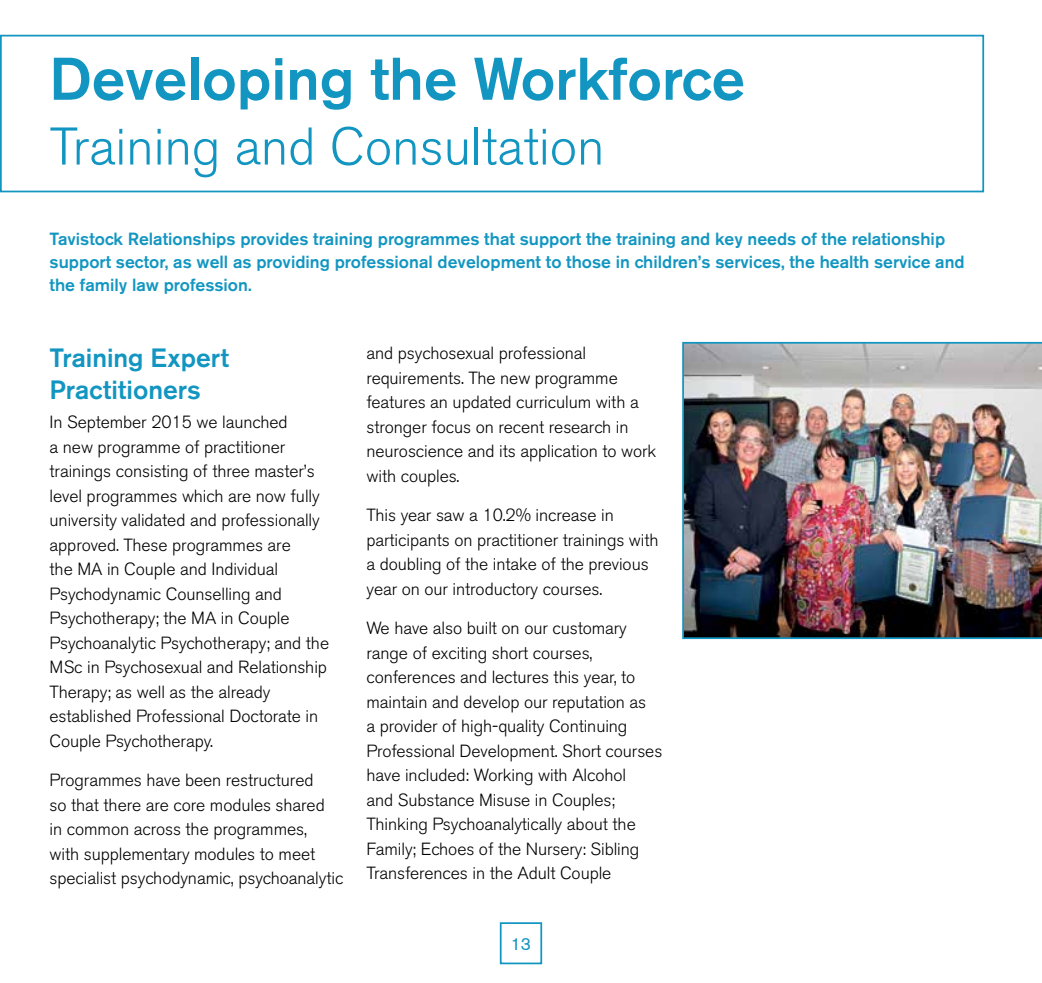
<style>
.page{position:relative;width:1042px;height:983px;background:#fff}
.page>*{position:absolute;margin:0;border:0;box-sizing:border-box;transform-origin:0 0}
.t1{font:500 59.5px "Akzidenz Grotesk BE";color:#1296c1}
.t2{font:300 52.5px "Akzidenz Grotesk BE";color:#1296c1}
.t3{font:500 26.25px/31.5px "Akzidenz Grotesk BE";color:#1296c1}
.t4{font:300 17.5px/24.5px "Akzidenz Grotesk BE";letter-spacing:-.005em;color:#000}
.t5{font:500 17.5px/22.8px "Akzidenz Grotesk BE";color:#1296c1}
.t6{font:17.5px "Akzidenz Grotesk BE";color:#1296c1}
</style>
<div class="page">
<div style="left:500px;top:922px;width:42px;height:42px;border:2px solid #1296c1"></div>
<div style="left:0;top:35px;width:984px;height:157px;border:2px solid #1296c1"></div>
<img style="left:682px;top:342px;width:360px;height:297px">
<h1 class="t1" style="left:50px;top:42px;width:697px">Developing the Workforce</h1>
<h2 class="t2" style="left:50px;top:117px;width:556px">Training and Consultation</h2>
<p class="t5" style="left:50px;top:227px;width:916px">Tavistock Relationships provides training programmes that support the training and key needs of the relationship support sector, as well as providing professional development to those in children’s services, the health service and the family law profession.</p>
<h3 class="t3" style="left:50px;top:342px;width:181px">Training Expert<br>Practitioners</h3>
<p class="t4" style="left:50px;top:410px;width:281px">In September 2015 we launched<br>a new programme of practitioner trainings consisting of three master’s level programmes which are now fully university validated and professionally approved. These programmes are<br>the MA in Couple and Individual Psychodynamic Counselling and Psychotherapy; the MA in Couple Psychoanalytic Psychotherapy; and the MSc in Psychosexual and Relationship Therapy; as well as the already established Professional Doctorate in Couple Psychotherapy.</p>
<p class="t4" style="left:50px;top:768px;width:295px">Programmes have been restructured<br>so that there are core modules shared<br>in common across the programmes,<br>with supplementary modules to meet specialist psychodynamic, psychoanalytic</p>
<p class="t4" style="left:366px;top:341px;width:291px">and psychosexual professional requirements. The new programme features an updated curriculum with a stronger focus on recent research in neuroscience and its application to work with couples.</p>
<p class="t4" style="left:366px;top:503px;width:294px">This year saw a 10.2% increase in participants on practitioner trainings with a doubling of the intake of the previous year on our introductory courses.</p>
<p class="t4" style="left:366px;top:616px;width:297px">We have also built on our customary range of exciting short courses, conferences and lectures this year, to maintain and develop our reputation as<br>a provider of high-quality Continuing Professional Development. Short courses have included: Working with Alcohol<br>and Substance Misuse in Couples; Thinking Psychoanalytically about the Family; Echoes of the Nursery: Sibling Transferences in the Adult Couple</p>
<p class="t6" style="left:511px;top:933px;width:22px">13</p>
</div>
